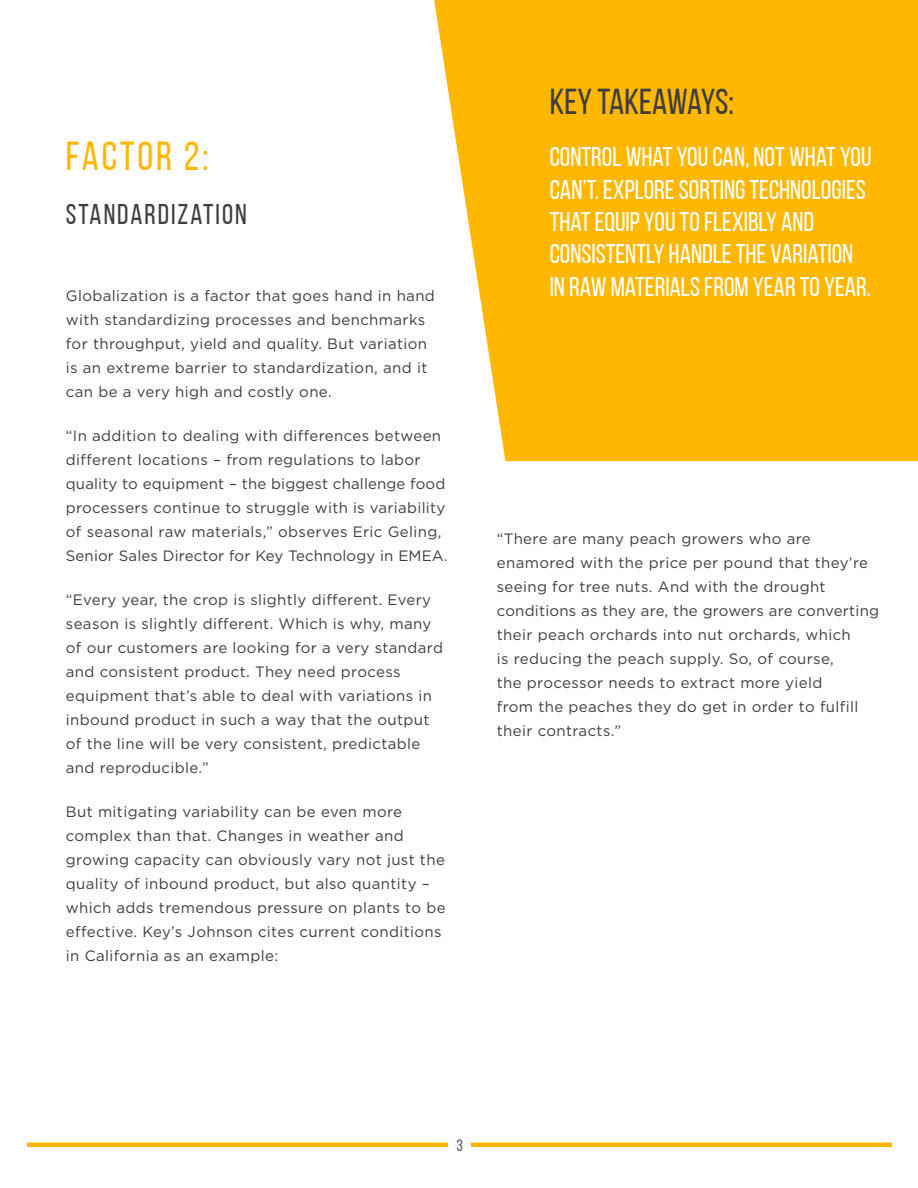
<style>
.page{position:relative;width:918px;height:1188px;background:#fff}
.page>*{position:absolute;margin:0;border:0;box-sizing:border-box;transform-origin:0 0}
.t1{font:40.5px "Bebas Neue";letter-spacing:.07em;color:#ffb700}
.t2{font:36px "Bebas Neue";letter-spacing:-.005em;color:#3e3e3f}
.t3{font:28.5px "Bebas Neue";letter-spacing:.07em;color:#3e3e3f}
.t4{font:27px/32.4px "Bebas Neue";color:#fff}
.t5{font:16.5px "Bebas Neue";color:#5f5f5f}
.t6{font:15px/24px "Gotham";letter-spacing:.025em;color:#3e3e3f}
</style>
<div class="page">
<svg style="left:434px;top:0;width:484px;height:461px;background:#ffbd15"></svg>
<hr style="left:27px;top:1143px;width:421px;height:4px;background:#ffb700">
<hr style="left:471px;top:1143px;width:421px;height:4px;background:#ffb700">
<p class="t1" style="left:66px;top:134px;width:144px">FACTOR 2:</p>
<p class="t3" style="left:66px;top:199px;width:182px">STANDARDIZATION</p>
<p class="t6" style="left:66px;top:283px;width:371px">Globalization is a factor that goes hand in hand with standardizing processes and benchmarks for throughput, yield and quality. But variation is an extreme barrier to standardization, and it can be a very high and costly one.</p>
<p class="t6" style="left:66px;top:423px;width:383px">“In addition to dealing with differences between different locations – from regulations to labor quality to equipment – the biggest challenge food processers continue to struggle with is variability of seasonal raw materials,” observes Eric Geling, Senior Sales Director for Key Technology in EMEA.</p>
<p class="t6" style="left:66px;top:588px;width:379px">“Every year, the crop is slightly different. Every season is slightly different. Which is why, many of our customers are looking for a very standard and consistent product. They need process equipment that’s able to deal with variations in inbound product in such a way that the output of the line will be very consistent, predictable and reproducible.”</p>
<p class="t6" style="left:66px;top:800px;width:381px">But mitigating variability can be even more complex than that. Changes in weather and growing capacity can obviously vary not just the quality of inbound product, but also quantity – which adds tremendous pressure on plants to be effective. Key’s Johnson cites current conditions in California as an example:</p>
<p class="t2" style="left:550px;top:82px;width:186px">KEY TAKEAWAYS:</p>
<p class="t4" style="left:550px;top:140px;width:323px">CONTROL WHAT YOU CAN, NOT WHAT YOU CAN’T. EXPLORE SORTING TECHNOLOGIES THAT EQUIP YOU TO FLEXIBLY AND CONSISTENTLY HANDLE THE VARIATION IN RAW MATERIALS FROM YEAR TO YEAR.</p>
<p class="t6" style="left:497px;top:526px;width:384px">“There are many peach growers who are enamored with the price per pound that they’re seeing for tree nuts. And with the drought conditions as they are, the growers are converting their peach orchards into nut orchards, which<br>is reducing the peach supply. So, of course,<br>the processor needs to extract more yield<br>from the peaches they do get in order to fulfill their contracts.”</p>
<p class="t5" style="left:456px;top:1136px;width:8px">3</p>
</div>
